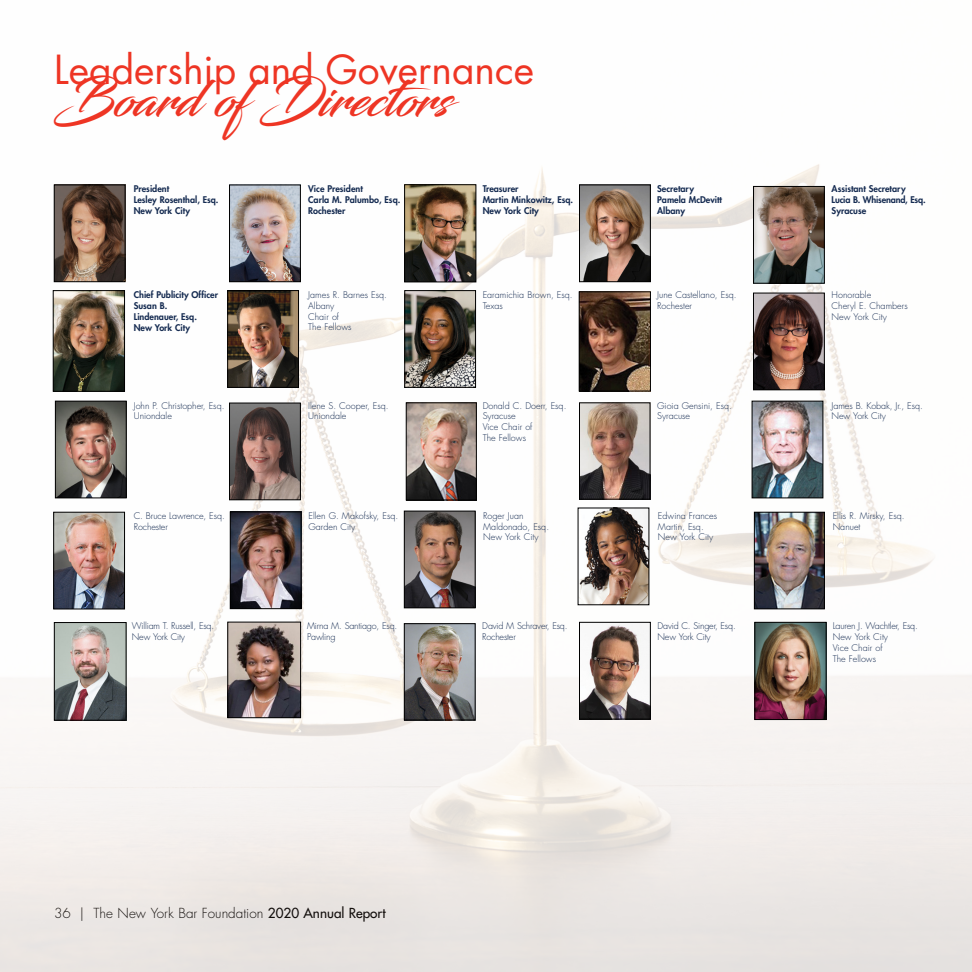
<style>
.page{position:relative;width:972px;height:972px;background:#fff}
.page>*{position:absolute;margin:0;border:0;box-sizing:border-box;transform-origin:0 0}
.t1{font:49.5px "Blacksword";color:#ee3524}
.t2{font:39px "Futura";color:#ee3524}
.t3{font:300 13.5px "Futura";color:#000}
.t4{font:300 9px/10.8px "Futura";color:#152b51}
.t5{font:800 9px/10.8px "Futura";color:#152b51}
.t6{font:300 9px/10.8px "Futura";letter-spacing:-.02em;color:#152b51}
.s1{font-weight:400}
</style>
<div class="page">
<img style="left:0;top:164px;width:972px;height:808px">
<img style="left:754px;top:403px;width:67px;height:93px">
<div style="left:752px;top:401px;width:71px;height:97px;border:1px solid #000"></div>
<img style="left:231px;top:187px;width:68px;height:93px">
<div style="left:229px;top:185px;width:72px;height:97px;border:1px solid #000"></div>
<img style="left:57px;top:403px;width:67px;height:93px">
<div style="left:55px;top:401px;width:71px;height:97px;border:1px solid #000"></div>
<img style="left:55px;top:514px;width:68px;height:93px">
<div style="left:53px;top:512px;width:72px;height:97px;border:1px solid #000"></div>
<img style="left:581px;top:624px;width:68px;height:93px">
<div style="left:579px;top:622px;width:72px;height:97px;border:1px solid #000"></div>
<img style="left:580px;top:510px;width:67px;height:93px">
<img style="left:406px;top:625px;width:67px;height:93px">
<div style="left:404px;top:623px;width:71px;height:97px;border:1px solid #000"></div>
<img style="left:231px;top:405px;width:68px;height:93px">
<div style="left:229px;top:403px;width:72px;height:97px;border:1px solid #000"></div>
<img style="left:232px;top:514px;width:67px;height:93px">
<div style="left:230px;top:512px;width:71px;height:97px;border:1px solid #000"></div>
<img style="left:229px;top:292px;width:68px;height:94px">
<div style="left:227px;top:290px;width:72px;height:98px;border:1px solid #000"></div>
<img style="left:755px;top:295px;width:68px;height:93px">
<div style="left:753px;top:293px;width:72px;height:97px;border:1px solid #000"></div>
<img style="left:581px;top:187px;width:68px;height:93px">
<div style="left:579px;top:185px;width:72px;height:97px;border:1px solid #000"></div>
<img style="left:56px;top:187px;width:67px;height:93px">
<div style="left:54px;top:185px;width:71px;height:97px;border:1px solid #000"></div>
<img style="left:406px;top:513px;width:67px;height:93px">
<div style="left:404px;top:511px;width:71px;height:97px;border:1px solid #000"></div>
<img style="left:581px;top:405px;width:67px;height:92px">
<div style="left:579px;top:403px;width:71px;height:96px;border:1px solid #000"></div>
<img style="left:757px;top:624px;width:67px;height:94px">
<div style="left:755px;top:622px;width:71px;height:98px;border:1px solid #000"></div>
<img style="left:406px;top:186px;width:68px;height:94px">
<div style="left:404px;top:184px;width:72px;height:98px;border:1px solid #000"></div>
<img style="left:755px;top:188px;width:68px;height:93px">
<div style="left:753px;top:186px;width:72px;height:97px;border:1px solid #000"></div>
<img style="left:581px;top:294px;width:68px;height:95px">
<div style="left:579px;top:292px;width:72px;height:99px;border:1px solid #000"></div>
<img style="left:408px;top:405px;width:67px;height:93px">
<div style="left:406px;top:403px;width:71px;height:97px;border:1px solid #000"></div>
<img style="left:756px;top:514px;width:67px;height:93px">
<div style="left:754px;top:512px;width:71px;height:97px;border:1px solid #000"></div>
<img style="left:55px;top:292px;width:68px;height:98px">
<div style="left:53px;top:290px;width:72px;height:102px;border:1px solid #000"></div>
<img style="left:56px;top:624px;width:68px;height:95px">
<div style="left:54px;top:622px;width:72px;height:99px;border:1px solid #000"></div>
<img style="left:229px;top:624px;width:70px;height:92px">
<div style="left:227px;top:622px;width:74px;height:96px;border:1px solid #000"></div>
<img style="left:407px;top:292px;width:67px;height:94px">
<div style="left:405px;top:290px;width:71px;height:98px;border:1px solid #000"></div>
<h2 class="t2" style="left:54px;top:45px;width:481px">Leadership and Governance</h2>
<h1 class="t1" style="left:54px;top:70px;width:398px">Board ofDirectors</h1>
<p class="t5" style="left:134px;top:184px;width:86px">President<br>Lesley Rosenthal, Esq.<br>New York City</p>
<p class="t5" style="left:308px;top:184px;width:94px">Vice President<br>Carla M. Palumbo, Esq.<br>Rochester</p>
<p class="t5" style="left:483px;top:184px;width:92px">Treasurer<br>Martin Minkowitz, Esq.<br>New York City</p>
<p class="t5" style="left:657px;top:184px;width:66px">Secretary<br>Pamela McDevitt<br>Albany</p>
<p class="t5" style="left:832px;top:184px;width:95px">Assistant Secretary<br>Lucia B. Whisenand, Esq.<br>Syracuse</p>
<p class="t5" style="left:134px;top:289px;width:86px">Chief Publicity Officer<br>Susan B.<br>Lindenauer, Esq.<br>New York City</p>
<p class="t4" style="left:308px;top:290px;width:80px">James R. Barnes Esq.<br>Albany<br>Chair of<br>The Fellows</p>
<p class="t4" style="left:483px;top:290px;width:92px">Earamichia Brown, Esq.<br>Texas</p>
<p class="t4" style="left:657px;top:290px;width:81px">June Castellano, Esq.<br>Rochester</p>
<p class="t4" style="left:832px;top:290px;width:78px">Honorable<br>Cheryl E. Chambers<br>New York City</p>
<p class="t4" style="left:134px;top:400px;width:92px">John P. Christopher, Esq.<br>Uniondale</p>
<p class="t4" style="left:308px;top:400px;width:82px">Ilene S. Cooper, Esq.<br>Uniondale</p>
<p class="t4" style="left:483px;top:400px;width:85px">Donald C. Doerr, Esq.<br>Syracuse<br>Vice Chair of<br>The Fellows</p>
<p class="t4" style="left:657px;top:400px;width:76px">Gioia Gensini, Esq.<br>Syracuse</p>
<p class="t4" style="left:832px;top:400px;width:93px">James B. Kobak, Jr., Esq.<br>New York City</p>
<p class="t4" style="left:134px;top:510px;width:93px">C. Bruce Lawrence, Esq.<br>Rochester</p>
<p class="t4" style="left:308px;top:510px;width:91px">Ellen G. Makofsky, Esq.<br>Garden City</p>
<p class="t4" style="left:483px;top:510px;width:67px">Roger Juan<br>Maldonado, Esq.<br>New York City</p>
<p class="t4" style="left:658px;top:510px;width:61px">Edwina Frances<br>Martin, Esq.<br>New York City</p>
<p class="t4" style="left:833px;top:510px;width:73px">Ellis R. Mirsky, Esq.<br>Nanuet</p>
<p class="t6" style="left:132px;top:621px;width:84px">William T. Russell, Esq.<br>New York City</p>
<p class="t6" style="left:307px;top:621px;width:92px">Mirna M. Santiago, Esq.<br>Pawling</p>
<p class="t6" style="left:482px;top:621px;width:87px">David M Schraver, Esq.<br>Rochester</p>
<p class="t6" style="left:658px;top:621px;width:80px">David C. Singer, Esq.<br>New York City</p>
<p class="t4" style="left:833px;top:621px;width:87px">Lauren J. Wachtler, Esq.<br>New York City<br>Vice Chair of<br>The Fellows</p>
<h3 class="t3" style="left:54px;top:905px;width:333px">36 | The New York Bar Foundation <span class="s1">2020 Annual Report</span></h3>
</div>
